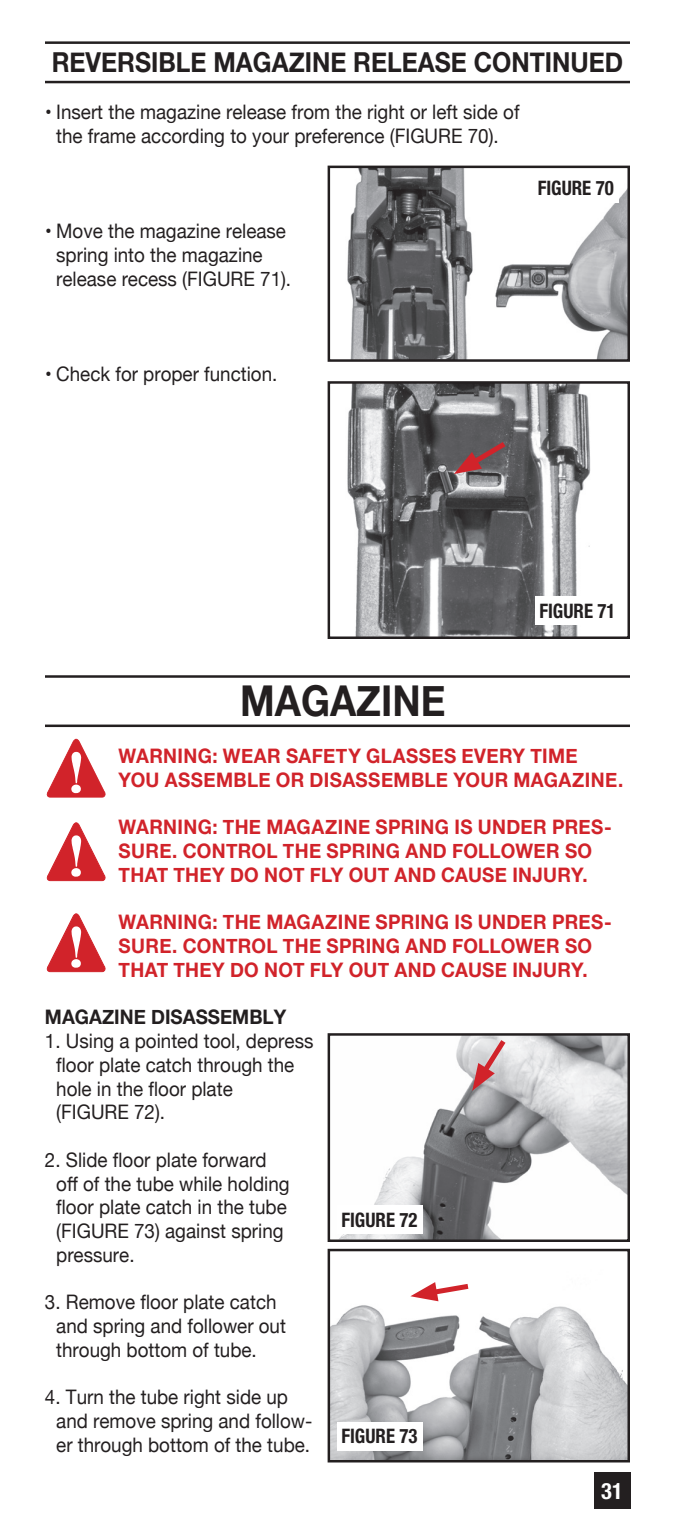
<style>
.page{position:relative;width:675px;height:1530px;background:#fff}
.page>*{position:absolute;margin:0;border:0;box-sizing:border-box;transform-origin:0 0}
.t1{font:700 42.5px "Helvetica Neue";color:#231f20;scale:.9 1}
.t2{font:700 27.5px "Helvetica Neue";color:#231f20;scale:.9 1}
.t3{font:700 condensed 22.5px "Helvetica Neue LT Std";color:#fff}
.t4{font:20px/23.8px "Helvetica Neue";color:#231f20;scale:.94 1}
.t5{font:700 20px/23.8px "Helvetica Neue";letter-spacing:.02em;color:#d1232a;scale:.94 1}
.t6{font:700 condensed 20px "Helvetica Neue LT Std";color:#231f20;scale:.94 1}
.t7{font:700 20px "Helvetica Neue";color:#231f20;scale:.94 1}
</style>
<div class="page">
<div style="left:594px;top:1472px;width:36px;height:37px;background:#231f20"></div>
<hr style="left:45px;top:41px;width:585px;height:3px;background:#231f20">
<hr style="left:45px;top:81px;width:585px;height:2px;background:#231f20">
<hr style="left:45px;top:675px;width:585px;height:3px;background:#231f20">
<hr style="left:45px;top:725px;width:585px;height:2px;background:#231f20">
<img style="left:347px;top:169px;width:280px;height:190px">
<div style="left:328px;top:166px;width:302px;height:196px;border:2px solid #231f20"></div>
<img style="left:339px;top:1036px;width:288px;height:203px">
<div style="left:328px;top:1033px;width:302px;height:209px;border:2px solid #231f20"></div>
<img style="left:347px;top:384px;width:244px;height:252px">
<div style="left:328px;top:381px;width:302px;height:258px;border:2px solid #231f20"></div>
<img style="left:331px;top:1301px;width:296px;height:158px">
<div style="left:328px;top:1249px;width:302px;height:213px;border:2px solid #231f20"></div>
<div style="left:533px;top:174px;width:86px;height:28px;background:#fff"></div>
<div style="left:337px;top:1205px;width:85px;height:29px;background:#fff"></div>
<div style="left:535px;top:596px;width:85px;height:29px;background:#fff"></div>
<div style="left:337px;top:1422px;width:85px;height:29px;background:#fff"></div>
<svg style="left:472px;top:1035px;width:38px;height:56px;background:#cfaeb1"></svg>
<svg style="left:454px;top:437px;width:57px;height:37px;background:#765458"></svg>
<svg style="left:410px;top:1282px;width:59px;height:19px"></svg>
<svg style="left:46px;top:738px;width:60px;height:60px"></svg>
<svg style="left:46px;top:822px;width:60px;height:60px"></svg>
<svg style="left:46px;top:913px;width:60px;height:60px"></svg>
<h2 class="t2" style="left:52px;top:40px;width:637px">REVERSIBLE MAGAZINE RELEASE CONTINUED</h2>
<p class="t4" style="left:45px;top:101px;width:506px;text-align:center">• Insert the magazine release from the right or left side of the frame according to your preference (FIGURE 70).</p>
<p class="t4" style="left:56px;top:220px;width:251px;text-indent:-11px">• Move the magazine release spring into the magazine release recess (FIGURE 71).</p>
<p class="t4" style="left:45px;top:363px;width:249px">• Check for proper function.</p>
<p class="t6" style="left:538px;top:176px;width:83px">FIGURE 70</p>
<p class="t6" style="left:539px;top:599px;width:83px">FIGURE 71</p>
<h1 class="t1" style="left:240px;top:667px;width:230px">MAGAZINE</h1>
<p class="t5" style="left:119px;top:745px;width:538px">WARNING: WEAR SAFETY GLASSES EVERY TIME<br>YOU ASSEMBLE OR DISASSEMBLE YOUR MAGAZINE.</p>
<p class="t5" style="left:119px;top:816px;width:526px">WARNING: THE MAGAZINE SPRING IS UNDER PRES-<br>SURE. CONTROL THE SPRING AND FOLLOWER SO<br>THAT THEY DO NOT FLY OUT AND CAUSE INJURY.</p>
<p class="t5" style="left:119px;top:911px;width:526px">WARNING: THE MAGAZINE SPRING IS UNDER PRES-<br>SURE. CONTROL THE SPRING AND FOLLOWER SO<br>THAT THEY DO NOT FLY OUT AND CAUSE INJURY.</p>
<p class="t7" style="left:45px;top:1001px;width:258px">MAGAZINE DISASSEMBLY</p>
<p class="t4" style="left:56px;top:1030px;width:275px;text-indent:-11px">1. Using a pointed tool, depress floor plate catch through the hole in the floor plate<br>(FIGURE 72).</p>
<p class="t4" style="left:56px;top:1149px;width:250px;text-indent:-11px">2. Slide floor plate forward off of the tube while holding floor plate catch in the tube (FIGURE 73) against spring pressure.</p>
<p class="t4" style="left:56px;top:1291px;width:246px;text-indent:-11px">3. Remove floor plate catch and spring and follower out through bottom of tube.</p>
<p class="t4" style="left:56px;top:1386px;width:274px;text-indent:-11px">4. Turn the tube right side up and remove spring and follow&shy;er through bottom of the tube.</p>
<p class="t6" style="left:341px;top:1207px;width:83px">FIGURE 72</p>
<p class="t6" style="left:341px;top:1424px;width:83px">FIGURE 73</p>
<p class="t3" style="left:601px;top:1477px;width:23px">31</p>
</div>
